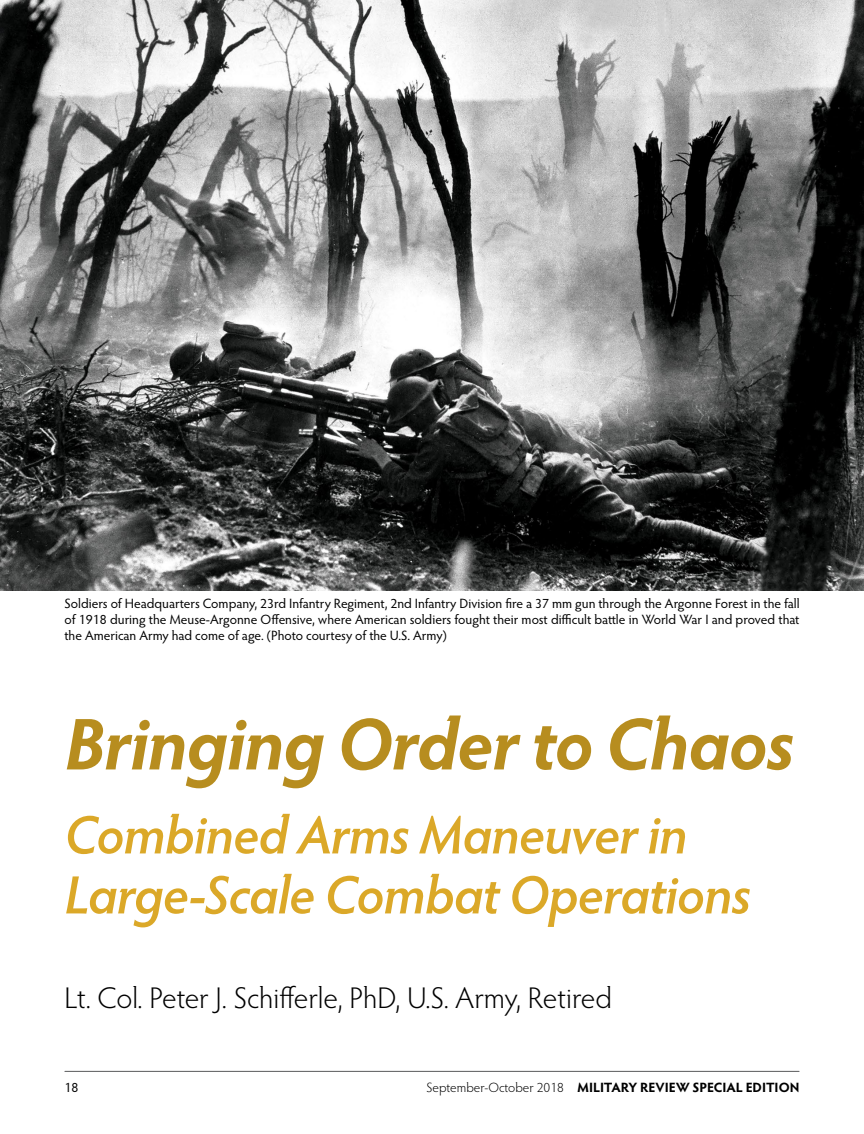
<style>
.page{position:relative;width:864px;height:1134px;background:#fff}
.page>*{position:absolute;margin:0;border:0;box-sizing:border-box;transform-origin:0 0}
.t1{font:italic 700 73.5px "Hypatia Sans Pro";letter-spacing:-.015em;color:#b78d1f}
.t2{font:italic 600 54px/60px "Hypatia Sans Pro";letter-spacing:-.015em;color:#dba828}
.t3{font:300 30px "Hypatia Sans Pro";color:#000}
.t4{font:13.5px/16.5px "Hypatia Sans Pro";color:#000;text-align:justify}
.t5{font:700 13.5px "Hypatia Sans Pro";letter-spacing:-.005em;color:#000}
.s1{font-weight:300}
</style>
<div class="page">
<hr style="left:65px;top:1071px;width:734px;height:1px;background:#58595b">
<img style="left:0;top:0;width:864px;height:591px">
<p class="t4" style="left:64px;top:594px;width:737px">Soldiers of Headquarters Company, 23rd Infantry Regiment, 2nd Infantry Division fire a 37 mm gun through the Argonne Forest in the fall of 1918 during the Meuse-Argonne Offensive, where American soldiers fought their most difficult battle in World War I and proved that the American Army had come of age. (Photo courtesy of the U.S. Army)</p>
<h1 class="t1" style="left:64px;top:692px;width:731px">Bringing Order to Chaos</h1>
<h2 class="t2" style="left:64px;top:803px;width:688px">Combined Arms Maneuver in<br>Large-Scale Combat Operations</h2>
<h3 class="t3" style="left:64px;top:978px;width:549px">Lt. Col. Peter J. Schifferle, PhD, U.S. Army, Retired</h3>
<p class="t4" style="left:64px;top:1079px;width:15px">18</p>
<p class="t5" style="left:427px;top:1078px;width:374px"><span class="s1">September-October 2018</span> MILITARY REVIEW SPECIAL EDITION</p>
</div>
